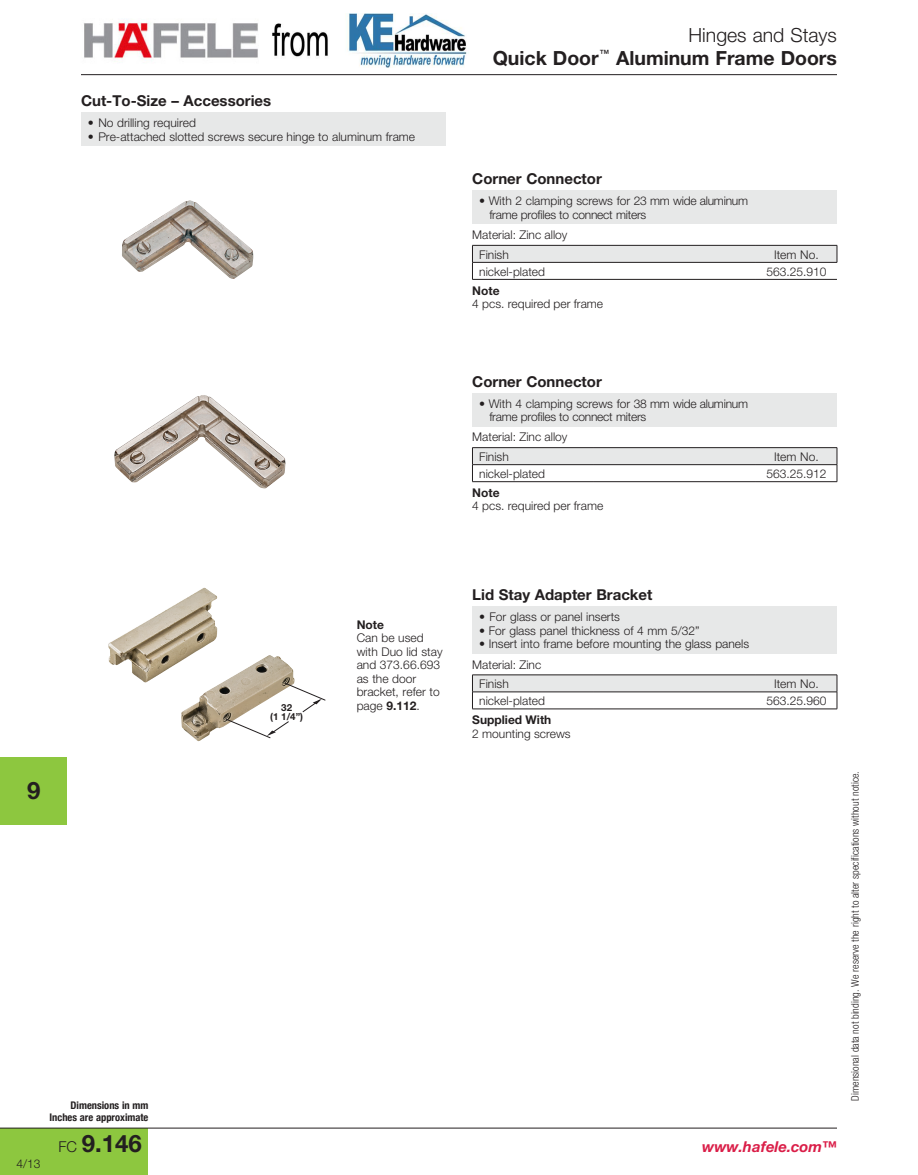
<style>
.page{position:relative;width:918px;height:1175px;background:#fff}
.page>*{position:absolute;margin:0;border:0;box-sizing:border-box;transform-origin:0 0}
.t1{font:700 24px "Helvetica Neue";color:#231f20}
.t2{font:700 19.5px/22.5px "Helvetica Neue";color:#231f20;text-align:right}
.t3{font:700 15px "Helvetica Neue";color:#231f20}
.t4{font:italic 700 15px "Helvetica Neue";color:#da1e48}
.t5{font:300 12px/13.5px "Helvetica Neue";color:#231f20}
.t6{font:300 12px/13.5px "Helvetica Neue";letter-spacing:-.02em;color:#231f20}
.t7{font:700 12px "Helvetica Neue";color:#231f20}
.t8{font:300 condensed 10.5px "Helvetica Neue";color:#231f20}
.t9{font:700 condensed 10.5px/12px "Helvetica Neue";color:#231f20;text-align:right}
.t10{font:700 9.75px/9px "Helvetica Neue";color:#231f20;text-align:center}
.s1{font-weight:300}
.s2{font-weight:700}
.s3{font-weight:300;font-size:15px}
</style>
<div class="page">
<div style="left:0;top:1127px;width:148px;height:47px;background:#8dc73f"></div>
<hr style="left:81px;top:74px;width:756px;height:1px;background:#231f20">
<hr style="left:0;top:1127px;width:837px;height:1px;background:#231f20">
<div style="left:0;top:757px;width:68px;height:68px;background:#8dc73f"></div>
<img style="left:122px;top:201px;width:131px;height:78px">
<img style="left:114px;top:395px;width:172px;height:94px">
<img style="left:213px;top:655px;width:56px;height:33px">
<svg style="left:226px;top:683px;width:99px;height:55px"></svg>
<img style="left:123px;top:589px;width:79px;height:46px">
<div style="left:472px;top:606px;width:365px;height:47px;background:#e7e8e8"></div>
<hr style="left:472px;top:674px;width:122px;height:1px;background:#231f20">
<hr style="left:594px;top:674px;width:162px;height:1px;background:#231f20">
<hr style="left:756px;top:674px;width:81px;height:1px;background:#231f20">
<svg style="left:472px;top:675px;width:366px;height:33px"></svg>
<hr style="left:472px;top:708px;width:122px;height:1px;background:#231f20">
<hr style="left:594px;top:708px;width:162px;height:1px;background:#231f20">
<hr style="left:756px;top:708px;width:81px;height:1px;background:#231f20">
<div style="left:472px;top:190px;width:365px;height:34px;background:#e7e8e8"></div>
<svg style="left:472px;top:245px;width:366px;height:34px"></svg>
<hr style="left:594px;top:262px;width:162px;height:1px;background:#231f20">
<hr style="left:756px;top:262px;width:81px;height:1px;background:#231f20">
<hr style="left:472px;top:279px;width:122px;height:1px;background:#231f20">
<hr style="left:594px;top:279px;width:162px;height:1px;background:#231f20">
<hr style="left:756px;top:279px;width:81px;height:1px;background:#231f20">
<div style="left:472px;top:393px;width:365px;height:33px;background:#e7e8e8"></div>
<svg style="left:472px;top:447px;width:366px;height:34px"></svg>
<hr style="left:472px;top:481px;width:122px;height:1px;background:#231f20">
<hr style="left:594px;top:481px;width:162px;height:1px;background:#231f20">
<hr style="left:756px;top:481px;width:81px;height:1px;background:#231f20">
<div style="left:81px;top:112px;width:365px;height:34px;background:#e7e8e8"></div>
<img style="left:272px;top:13px;width:197px;height:55px">
<img style="left:84px;top:19px;width:174px;height:40px">
<p class="t3" style="left:81px;top:92px;width:192px">Cut-To-Size – Accessories</p>
<p class="t5" style="left:88px;top:116px;width:110px">• No drilling required</p>
<p class="t5" style="left:88px;top:129px;width:329px">• Pre-attached slotted screws secure hinge to aluminum frame</p>
<h2 class="t2" style="left:493px;top:24px;width:346px"><span class="s1">Hinges and Stays<br></span>Quick Door<sup>™</sup> Aluminum Frame Doors</h2>
<p class="t3" style="left:472px;top:170px;width:131px">Corner Connector</p>
<p class="t6" style="left:489px;top:194px;width:260px;text-indent:-10px">• With 2 clamping screws for 23 mm wide aluminum frame profiles to connect miters</p>
<p class="t5" style="left:479px;top:225px;width:90px;line-height:19.5px;text-indent:-7px">Material: Zinc alloy<br>Finish</p>
<p class="t5" style="left:774px;top:247px;width:46px">Item No.</p>
<p class="t5" style="left:479px;top:264px;width:67px">nickel-plated</p>
<p class="t5" style="left:766px;top:264px;width:62px">563.25.910</p>
<p class="t7" style="left:472px;top:283px;width:29px">Note</p>
<p class="t5" style="left:472px;top:297px;width:132px">4 pcs. required per frame</p>
<p class="t3" style="left:472px;top:372px;width:131px">Corner Connector</p>
<p class="t6" style="left:489px;top:396px;width:260px;text-indent:-10px">• With 4 clamping screws for 38 mm wide aluminum frame profiles to connect miters</p>
<p class="t5" style="left:479px;top:427px;width:90px;line-height:19.5px;text-indent:-7px">Material: Zinc alloy<br>Finish</p>
<p class="t5" style="left:774px;top:449px;width:46px">Item No.</p>
<p class="t5" style="left:479px;top:466px;width:67px">nickel-plated</p>
<p class="t5" style="left:766px;top:466px;width:62px">563.25.912</p>
<p class="t7" style="left:472px;top:485px;width:29px">Note</p>
<p class="t5" style="left:472px;top:499px;width:132px">4 pcs. required per frame</p>
<h1 class="t1" style="left:27px;top:775px;width:15px">9</h1>
<p class="t10" style="left:270px;top:702px;width:34px">32<br>(1 1/4”)</p>
<p class="t7" style="left:357px;top:617px;width:29px">Note</p>
<p class="t5" style="left:357px;top:631px;width:87px">Can be used with Duo lid stay and 373.66.693 as the door bracket, refer to page <span class="s2">9.112</span>.</p>
<p class="t3" style="left:472px;top:586px;width:182px">Lid Stay Adapter Bracket</p>
<p class="t5" style="left:479px;top:610px;width:142px">• For glass or panel inserts</p>
<p class="t5" style="left:479px;top:623px;width:222px">• For glass panel thickness of 4 mm 5/32”</p>
<p class="t5" style="left:479px;top:637px;width:272px">• Insert into frame before mounting the glass panels</p>
<p class="t5" style="left:472px;top:657px;width:70px">Material: Zinc</p>
<p class="t5" style="left:479px;top:677px;width:31px">Finish</p>
<p class="t5" style="left:774px;top:677px;width:46px">Item No.</p>
<p class="t5" style="left:479px;top:694px;width:67px">nickel-plated</p>
<p class="t5" style="left:766px;top:694px;width:62px">563.25.960</p>
<p class="t7" style="left:472px;top:712px;width:81px">Supplied With</p>
<p class="t5" style="left:472px;top:726px;width:100px">2 mounting screws</p>
<p class="t5" style="left:16px;top:1156px;width:26px">4/13</p>
<p class="t9" style="left:50px;top:1098px;width:100px">Dimensions in mm<br>Inches are approximate</p>
<h1 class="t1" style="left:59px;top:1128px;width:85px"><span class="s3">FC</span> 9.146</h1>
<p class="t4" style="left:702px;top:1137px;width:136px">www.hafele.com™</p>
<p class="t8" style="left:849px;top:1100px;width:331px;rotate:-90deg">Dimensional data not binding. We reserve the right to alter specifications without notice.</p>
</div>
